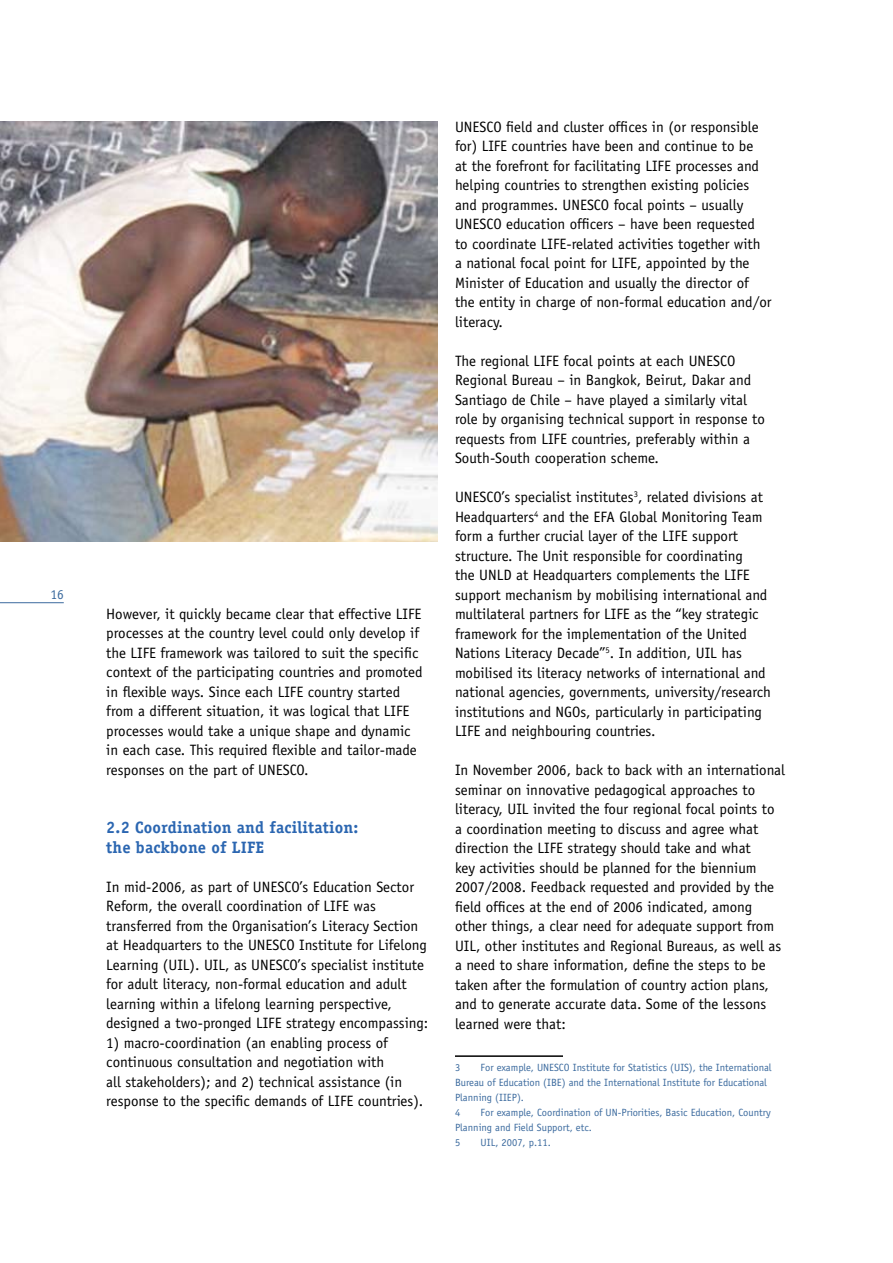
<style>
.page{position:relative;width:893px;height:1263px;background:#fff}
.page>*{position:absolute;margin:0;border:0;box-sizing:border-box;transform-origin:0 0}
.t1{font:700 16.5px/19.5px "Officina Serif";letter-spacing:.01em;color:#2b66b1}
.t2{font:15px/19.5px "Officina Sans";color:#000}
.t3{font:13.5px "Officina Sans";color:#3b6a9e}
.t4{font:10.5px/15px "Officina Sans";color:#3b6a9e}
</style>
<div class="page">
<hr style="left:0;top:602px;width:64px;height:1px;background:#3b6a9e">
<hr style="left:455px;top:1055px;width:108px;height:2px;background:#000">
<img style="left:0;top:122px;width:438px;height:420px">
<p class="t3" style="left:51px;top:589px;width:15px">16</p>
<p class="t2" style="left:106px;top:605px;width:318px">However, it quickly became clear that effective LIFE processes at the country level could only develop if the LIFE framework was tailored to suit the specific context of the participating countries and promoted in flexible ways. Since each LIFE country started from a different situation, it was logical that LIFE processes would take a unique shape and dynamic in each case. This required flexible and tailor-made responses on the part of UNESCO.</p>
<p class="t1" style="left:106px;top:818px;width:254px">2.2 Coordination and facilitation: the backbone of LIFE</p>
<p class="t2" style="left:106px;top:878px;width:324px">In mid-2006, as part of UNESCO’s Education Sector Reform, the overall coordination of LIFE was transferred from the Organisation’s Literacy Section at Headquarters to the UNESCO Institute for Lifelong Learning (UIL). UIL, as UNESCO’s specialist institute for adult literacy, non-formal education and adult learning within a lifelong learning perspective, designed a two-pronged LIFE strategy encompassing:</p>
<p class="t2" style="left:106px;top:1034px;width:319px">1) macro-coordination (an enabling process of continuous consultation and negotiation with<br>all stakeholders); and 2) technical assistance (in response to the specific demands of LIFE countries).</p>
<p class="t2" style="left:455px;top:118px;width:318px">UNESCO field and cluster offices in (or responsible for) LIFE countries have been and continue to be<br>at the forefront for facilitating LIFE processes and helping countries to strengthen existing policies and programmes. UNESCO focal points – usually UNESCO education officers – have been requested to coordinate LIFE-related activities together with<br>a national focal point for LIFE, appointed by the Minister of Education and usually the director of the entity in charge of non-formal education and/or literacy.</p>
<p class="t2" style="left:455px;top:352px;width:311px">The regional LIFE focal points at each UNESCO Regional Bureau – in Bangkok, Beirut, Dakar and Santiago de Chile – have played a similarly vital role by organising technical support in response to requests from LIFE countries, preferably within a South-South cooperation scheme.</p>
<p class="t2" style="left:455px;top:488px;width:317px">UNESCO’s specialist institutes<sup>3</sup>, related divisions at Headquarters<sup>4</sup> and the EFA Global Monitoring Team form a further crucial layer of the LIFE support structure. The Unit responsible for coordinating<br>the UNLD at Headquarters complements the LIFE support mechanism by mobilising international and multilateral partners for LIFE as the “key strategic framework for the implementation of the United Nations Literacy Decade”<sup>5</sup>. In addition, UIL has mobilised its literacy networks of international and national agencies, governments, university/research institutions and NGOs, particularly in participating LIFE and neighbouring countries.</p>
<p class="t2" style="left:455px;top:761px;width:332px">In November 2006, back to back with an international seminar on innovative pedagogical approaches to literacy, UIL invited the four regional focal points to a coordination meeting to discuss and agree what direction the LIFE strategy should take and what<br>key activities should be planned for the biennium 2007/2008. Feedback requested and provided by the field offices at the end of 2006 indicated, among other things, a clear need for adequate support from UIL, other institutes and Regional Bureaus, as well as a need to share information, define the steps to be taken after the formulation of country action plans, and to generate accurate data. Some of the lessons learned were that:</p>
<p class="t4" style="left:455px;top:1061px;width:7px">3</p>
<p class="t4" style="left:455px;top:1061px;width:318px;text-indent:26px">For example, UNESCO Institute for Statistics (UIS), the International Bureau of Education (IBE) and the International Institute for Educational Planning (IIEP).<br>4</p>
<p class="t4" style="left:455px;top:1106px;width:317px;text-indent:26px">For example, Coordination of UN-Priorities, Basic Education, Country<br>Planning and Field Support, etc.<br>5</p>
<p class="t4" style="left:481px;top:1136px;width:72px">UIL, 2007, p.11.</p>
</div>
